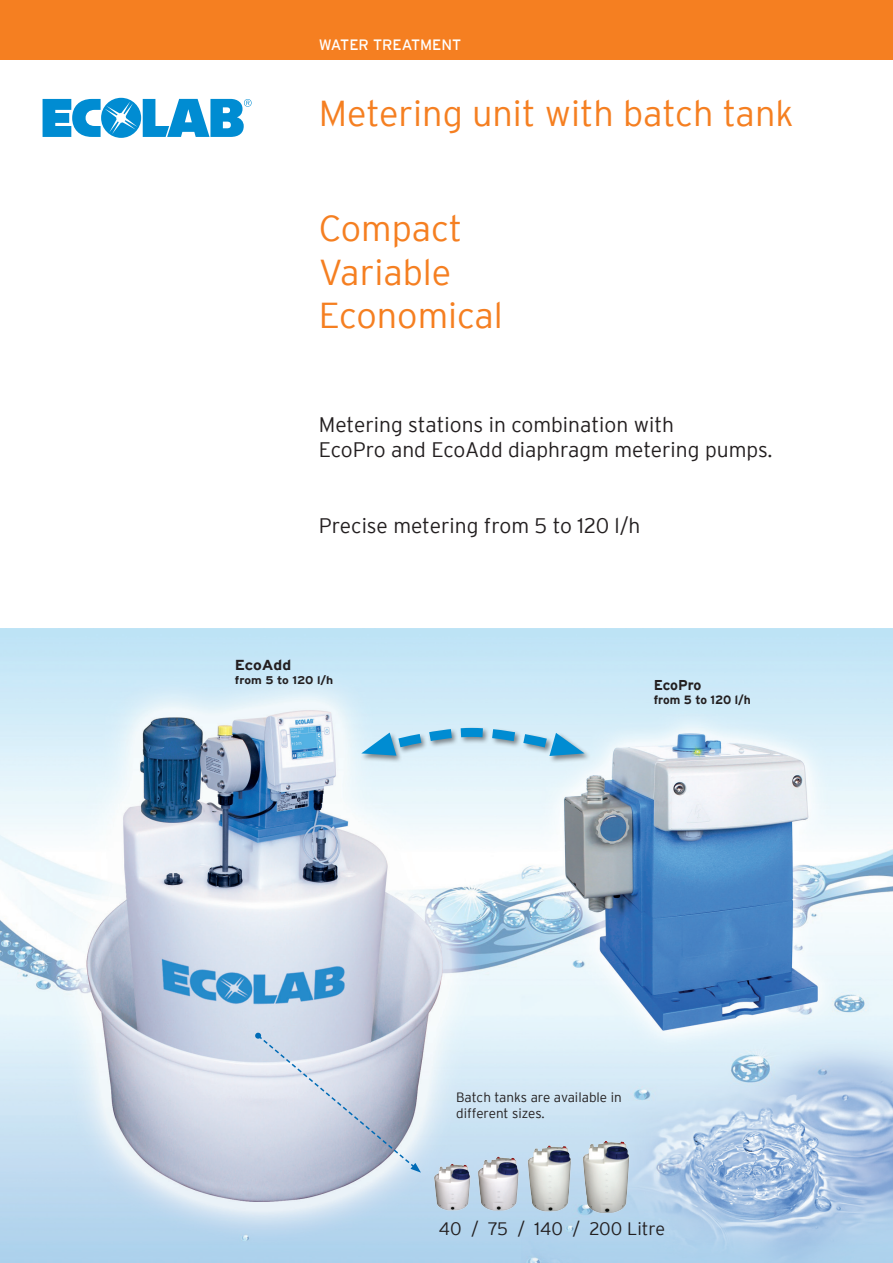
<style>
.page{position:relative;width:893px;height:1263px;background:#fff}
.page>*{position:absolute;margin:0;border:0;box-sizing:border-box;transform-origin:0 0}
.t1{font:300 36px/43.2px "Interstate";color:#f57f21}
.t2{font:300 21px/25.2px "Interstate";color:#231f20}
.t3{font:300 18px "Interstate";color:#231f20}
.t4{font:15px "Interstate";color:#fff}
.t5{font:700 14.4px "Interstate";letter-spacing:-.01em;color:#231f20;scale:1.09 1}
.t6{font:700 14.25px "Interstate";letter-spacing:-.01em;color:#231f20}
.t7{font:300 13.5px/16.2px "Interstate";color:#231f20}
.t8{font:700 12px "Interstate";letter-spacing:-.005em;color:#231f20}
.t9{font:700 11.1px "Interstate";letter-spacing:-.01em;color:#231f20;scale:1.09 1}
</style>
<div class="page">
<div style="left:0;top:0;width:893px;height:60px;background:#f57f21"></div>
<svg style="left:43px;top:98px;width:209px;height:40px"></svg>
<img style="left:0;top:628px;width:893px;height:635px">
<img style="left:429px;top:1158px;width:43px;height:64px">
<svg style="left:255px;top:1032px;width:166px;height:140px;background:#c5ccdd"></svg>
<img style="left:472px;top:1151px;width:43px;height:72px">
<img style="left:515px;top:1131px;width:54px;height:96px">
<img style="left:569px;top:1125px;width:75px;height:104px">
<div style="left:361px;top:726px;width:230px;height:37px;background:#231f20;opacity:.51"></div>
<svg style="left:361px;top:723px;width:224px;height:34px;background:#9ecfe7"></svg>
<p class="t4" style="left:319px;top:36px;width:144px">WATER TREATMENT</p>
<h1 class="t1" style="left:319px;top:92px;width:476px">Metering unit with batch tank</h1>
<h1 class="t1" style="left:319px;top:207px;width:185px">Compact<br>Variable<br>Economical</h1>
<p class="t2" style="left:319px;top:412px;width:455px">Metering stations in combination with<br>EcoPro and EcoAdd diaphragm metering pumps.</p>
<p class="t2" style="left:319px;top:513px;width:323px">Precise metering from 5 to 120 l/h</p>
<p class="t5" style="left:235px;top:657px;width:53px">EcoAdd</p>
<p class="t9" style="left:235px;top:673px;width:92px">from 5 to 120 l/h</p>
<p class="t6" style="left:654px;top:677px;width:49px">EcoPro</p>
<p class="t8" style="left:654px;top:693px;width:99px">from 5 to 120 l/h</p>
<p class="t7" style="left:456px;top:1089px;width:167px">Batch tanks are available in different sizes.</p>
<p class="t3" style="left:439px;top:1218px;width:228px">40 / 75 / 140 / 200 Litre</p>
</div>
